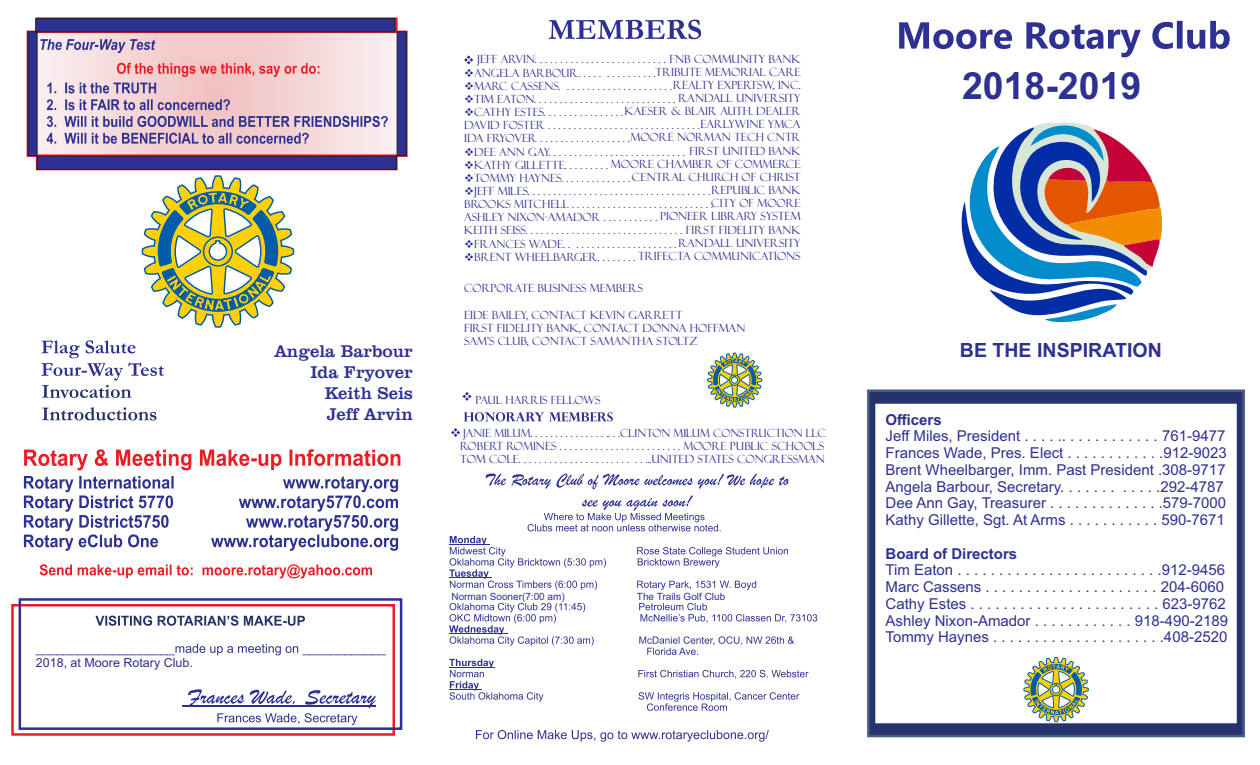
<style>
.page{position:relative;width:1260px;height:765px;background:#fff}
.page>*{position:absolute;margin:0;border:0;box-sizing:border-box;transform-origin:0 0}
.t1{font:700 37.5px "Arial";color:#2e3092}
.t2{font:700 19.62px "Arial";color:#2e3092}
.t3{font:17.5px/21px "Clarendon BT";color:#2e3092;text-align:right}
.t4{font:15px/16.8px "Arial";color:#2e3092}
.t5{font:700 15px "Arial";color:#2e3092}
.t6{font:12.5px "Arial";color:#2e3092}
.t7{font:11.25px/13.1px "Felix Titling";color:#2e3092}
.t8{font:10px "Arial";color:#2e3092}
</style>
<div class="page">
<svg style="left:449px;top:603px;width:368px;height:108px"></svg>
<hr style="left:449px;top:633px;width:58px;height:1px;background:#2e3092">
<hr style="left:449px;top:667px;width:45px;height:1px;background:#2e3092">
<hr style="left:449px;top:689px;width:33px;height:1px;background:#2e3092">
<svg style="left:476px;top:730px;width:293px;height:12px"></svg>
<svg style="left:95px;top:616px;width:210px;height:10px"></svg>
<div style="left:11px;top:604px;width:384px;height:132px;border:3px solid #ed1c24"></div>
<div style="left:19px;top:598px;width:383px;height:132px;border:3px solid #2e3092"></div>
<svg style="left:24px;top:449px;width:376px;height:21px"></svg>
<svg style="left:24px;top:476px;width:150px;height:75px"></svg>
<svg style="left:211px;top:476px;width:187px;height:75px"></svg>
<svg style="left:40px;top:564px;width:332px;height:14px"></svg>
<svg style="left:486px;top:474px;width:303px;height:15px"></svg>
<svg style="left:449px;top:495px;width:339px;height:95px"></svg>
<svg style="left:35px;top:644px;width:351px;height:11px"></svg>
<svg style="left:188px;top:689px;width:188px;height:36px"></svg>
<hr style="left:182px;top:705px;width:194px;height:1px;background:#2e3092">
<svg style="left:899px;top:21px;width:331px;height:36px"></svg>
<svg style="left:867px;top:389px;width:378px;height:349px;background:#334276"></svg>
<svg style="left:875px;top:403px;width:362px;height:321px"></svg>
<svg style="left:1023px;top:657px;width:66px;height:68px"></svg>
<svg style="left:707px;top:353px;width:55px;height:55px"></svg>
<svg style="left:42px;top:407px;width:115px;height:14px"></svg>
<svg style="left:42px;top:340px;width:122px;height:58px"></svg>
<svg style="left:27px;top:18px;width:380px;height:310px"></svg>
<svg style="left:464px;top:412px;width:149px;height:9px"></svg>
<svg style="left:462px;top:392px;width:9px;height:9px"></svg>
<svg style="left:464px;top:55px;width:9px;height:9px"></svg>
<svg style="left:451px;top:428px;width:9px;height:9px"></svg>
<svg style="left:549px;top:20px;width:152px;height:19px"></svg>
<svg style="left:961px;top:122px;width:201px;height:201px"></svg>
<p class="t6" style="left:36px;top:658px;width:159px">2018, at Moore Rotary Club.</p>
<h3 class="t3" style="left:274px;top:342px;width:140px">Angela Barbour<br>Ida Fryover<br>Keith Seis<br>Jeff Arvin</h3>
<p class="t7" style="left:477px;top:53px;width:325px">JEFF ARVIN. . . . . . . . . . . . . . . . . . . . . . . . . . FNB COMMUNITY BANK</p>
<p class="t7" style="left:464px;top:66px;width:338px">❖ANGELA BARBOUR. . . . . . . . . . . . . . .TRIBUTE MEMORIAL CARE</p>
<p class="t7" style="left:464px;top:79px;width:338px">❖MARC CASSENS. . . . . . . . . . . . . . . . . . . . . .REALTY EXPERTSW, INC.</p>
<p class="t7" style="left:464px;top:93px;width:338px">❖TIM EATON. . . . . . . . . . . . . . . . . . . . . . . . . . . . RANDALL UNIVERSITY</p>
<p class="t7" style="left:464px;top:106px;width:338px;text-align:justify">❖CATHY ESTES. . . . . . . . . . . . . . . .KAESER &amp; BLAIR AUTH. DEALER DAVID FOSTER . . . . . . . . . . . . . . . . . . . . . . . . . . . . . .EARLYWINE YMCA IDA FRYOVER . . . . . . . . . . . . . . . . . .MOORE NORMAN TECH CNTR</p>
<p class="t7" style="left:464px;top:145px;width:338px">❖DEE ANN GAY. . . . . . . . . . . . . . . . . . . . . . . . . . . FIRST UNITED BANK</p>
<p class="t7" style="left:464px;top:158px;width:338px">❖KATHY GILLETTE. . . . . . . . . MOORE CHAMBER OF COMMERCE</p>
<p class="t7" style="left:464px;top:171px;width:338px">❖TOMMY HAYNES. . . . . . . . . . . . . . CENTRAL CHURCH OF CHRIST</p>
<p class="t7" style="left:464px;top:185px;width:338px;line-height:12.2px;text-align:right">❖JEFF MILES. . . . . . . . . . . . . . . . . . . . . . . . . . . . . . . . . . . .REPUBLIC BANK<br>CITY OF MOORE</p>
<p class="t7" style="left:464px;top:211px;width:338px">ASHLEY NIXON-AMADOR . . . . . . . . . . . PIONEER LIBRARY SYSTEM<br>KEITH SEISS. . . . . . . . . . . . . . . . . . . . . . . . . . . . . . . FIRST FIDELITY BANK</p>
<p class="t7" style="left:464px;top:237px;width:338px">❖FRANCES WADE. . . . . . . . . . . . . . . . . . . . . . RANDALL UNIVERSITY</p>
<p class="t7" style="left:464px;top:250px;width:338px">❖BRENT WHEELBARGER. . . . . . . . TRIFECTA COMMUNICATIONS</p>
<p class="t7" style="left:464px;top:198px;width:250px">BROOKS MITCHELL . . . . . . . . . . . . . . . . . . . . . . . . . . . .</p>
<p class="t7" style="left:464px;top:282px;width:180px">CORPORATE BUSINESS MEMBERS</p>
<p class="t7" style="left:464px;top:308px;width:283px">EIDE BAILEY, CONTACT KEVIN GARRETT<br>FIRST FIDELITY BANK, CONTACT DONNA HOFFMAN<br>SAM’S CLUB, CONTACT SAMANTHA STOLTZ</p>
<p class="t7" style="left:475px;top:393px;width:127px">PAUL HARRIS FELLOWS</p>
<p class="t7" style="left:460px;top:426px;width:367px">JANIE MILUM. . . . . . . . . . . . . . . .. . .CLINTON MILUM CONSTRUCTION LLC<br>ROBERT ROMINES . . . . . . . . . . . . . . . . . . . . . . . . MOORE PUBLIC SCHOOLS<br>TOM COLE. . . . . . . . . . . . . . . . . . . . . . . . ...UNITED STATES CONGRESSMAN</p>
<p class="t8" style="left:451px;top:592px;width:115px">Norman Sooner(7:00 am)</p>
<p class="t8" style="left:637px;top:592px;width:90px">The Trails Golf Club</p>
<h1 class="t1" style="left:962px;top:72px;width:181px">2018-2019</h1>
<h2 class="t2" style="left:960px;top:342px;width:203px">BE THE INSPIRATION</h2>
<h3 class="t5" style="left:886px;top:414px;width:58px">Officers</h3>
<p class="t4" style="left:886px;top:429px;width:343px">Jeff Miles, President . . . . .. . . . . . . . . . . . 761-9477<br>Frances Wade, Pres. Elect . . . . . . . . . . . .912-9023<br>Brent Wheelbarger, Imm. Past President .308-9717<br>Angela Barbour, Secretary. . . . . . . . . . . .292-4787<br>Dee Ann Gay, Treasurer . . . . . . . . . . . . . .579-7000<br>Kathy Gillette, Sgt. At Arms . . . . . . . . . . . 590-7671</p>
<h3 class="t5" style="left:886px;top:548px;width:133px">Board of Directors</h3>
<p class="t4" style="left:886px;top:563px;width:344px">Tim Eaton . . . . . . . . . . . . . . . . . . . . . . . . .912-9456<br>Marc Cassens . . . . . . . . . . . . . . . . . . . . . 204-6060<br>Cathy Estes . . . . . . . . . . . . . . . . . . . . . . . 623-9762<br>Ashley Nixon-Amador . . . . . . . . . . . . 918-490-2189<br>Tommy Haynes . . . . . . . . . . . . . . . . . . . . .408-2520</p>
</div>
